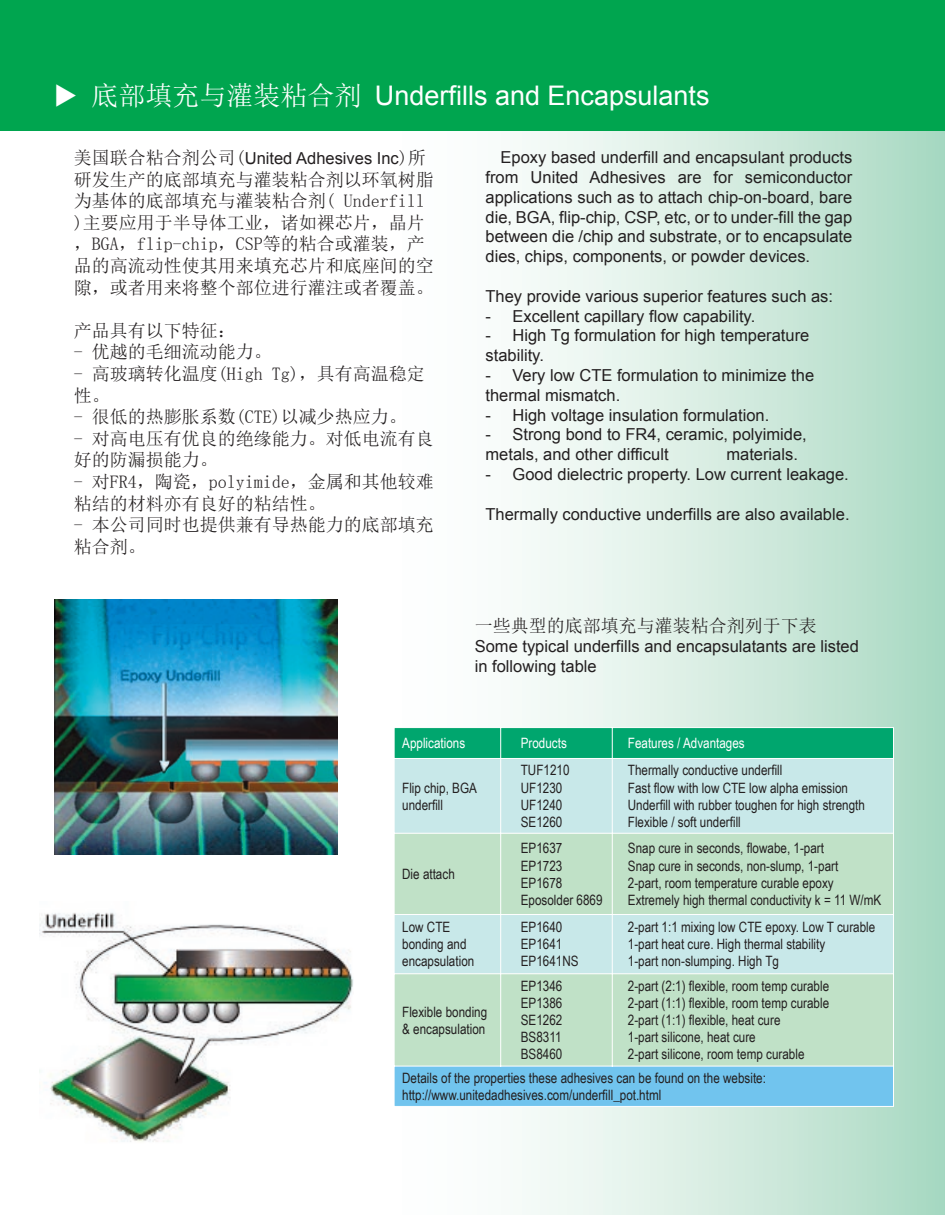
<style>
.page{position:relative;width:945px;height:1215px;background:#fff}
.page>*{position:absolute;margin:0;border:0;box-sizing:border-box;transform-origin:0 0}
.t1{font:27px "Arial";color:#fff}
.t2{font:18px/21.6px "Sim Sun";color:#231f20}
.t3{font:16.5px/19.8px "Arial";color:#231f20}
.t4{font:14.25px/17.1px "Arial Narrow";color:#231f20}
.t5{font:14.25px "Arial Narrow";color:#fff}
.s1{font-family:"Sim Sun"}
.s2{font-family:"Sim Sun";font-size:18px}
</style>
<div class="page">
<div style="left:370px;top:131px;width:575px;height:1084px;background:linear-gradient(to right,#fff,#afdbc6)"></div>
<div style="left:0;top:0;width:945px;height:131px;background:#00a54f"></div>
<img style="left:54px;top:600px;width:283px;height:255px">
<img style="left:39px;top:912px;width:315px;height:230px">
<div style="left:395px;top:759px;width:498px;height:74px;background:#c8e8e9"></div>
<svg style="left:395px;top:834px;width:498px;height:232px;background:#c2e2cf"></svg>
<div style="left:394px;top:1066px;width:500px;height:40px;background:#71c4ee"></div>
<hr style="left:394px;top:759px;width:1px;height:74px;background:#fff">
<hr style="left:500px;top:759px;width:1px;height:74px;background:#fff">
<svg style="left:394px;top:727px;width:500px;height:32px;background:#11ac77"></svg>
<hr style="left:612px;top:759px;width:1px;height:74px;background:#fff">
<hr style="left:893px;top:759px;width:1px;height:74px;background:#fff">
<hr style="left:394px;top:833px;width:107px;height:1px;background:#fff">
<hr style="left:394px;top:834px;width:1px;height:80px;background:#fff">
<hr style="left:501px;top:833px;width:112px;height:1px;background:#fff">
<hr style="left:500px;top:834px;width:1px;height:80px;background:#fff">
<hr style="left:613px;top:833px;width:281px;height:1px;background:#fff">
<hr style="left:612px;top:834px;width:1px;height:80px;background:#fff">
<hr style="left:893px;top:834px;width:1px;height:80px;background:#fff">
<hr style="left:394px;top:914px;width:107px;height:1px;background:#fff">
<hr style="left:394px;top:915px;width:1px;height:58px;background:#fff">
<hr style="left:501px;top:914px;width:112px;height:1px;background:#fff">
<hr style="left:500px;top:915px;width:1px;height:58px;background:#fff">
<hr style="left:613px;top:914px;width:281px;height:1px;background:#fff">
<hr style="left:612px;top:915px;width:1px;height:58px;background:#fff">
<hr style="left:893px;top:915px;width:1px;height:58px;background:#fff">
<hr style="left:394px;top:973px;width:107px;height:1px;background:#fff">
<hr style="left:394px;top:974px;width:1px;height:92px;background:#fff">
<hr style="left:501px;top:973px;width:112px;height:1px;background:#fff">
<hr style="left:500px;top:974px;width:1px;height:92px;background:#fff">
<hr style="left:613px;top:973px;width:281px;height:1px;background:#fff">
<hr style="left:612px;top:974px;width:1px;height:92px;background:#fff">
<hr style="left:893px;top:974px;width:1px;height:92px;background:#fff">
<hr style="left:394px;top:1066px;width:106px;height:1px;background:#fff">
<hr style="left:394px;top:1066px;width:1px;height:40px;background:#fff">
<hr style="left:501px;top:1066px;width:111px;height:1px;background:#fff">
<hr style="left:613px;top:1066px;width:281px;height:1px;background:#fff">
<hr style="left:893px;top:1066px;width:1px;height:40px;background:#fff">
<hr style="left:394px;top:1106px;width:107px;height:1px;background:#fff">
<hr style="left:501px;top:1106px;width:111px;height:1px;background:#fff">
<hr style="left:612px;top:1106px;width:282px;height:1px;background:#fff">
<h1 class="t1" style="left:54px;top:78px;width:657px">◆ <span class="s1">底部填充与灌装粘合剂</span> Underfills and Encapsulants</h1>
<p class="t3" style="left:74px;top:149px;width:354px"><span class="s2">美国联合粘合剂公司(</span>United Adhesives Inc<span class="s2">)所</span></p>
<p class="t2" style="left:74px;top:168px;width:362px">研发生产的底部填充与灌装粘合剂以环氧树脂为基体的底部填充与灌装粘合剂( Underfill )主要应用于半导体工业，诸如裸芯片，晶片，BGA，flip-chip，CSP等的粘合或灌装，产品的高流动性使其用来填充芯片和底座间的空隙，或者用来将整个部位进行灌注或者覆盖。</p>
<p class="t2" style="left:74px;top:320px;width:163px">产品具有以下特征：</p>
<p class="t2" style="left:74px;top:341px;width:199px">- 优越的毛细流动能力。</p>
<p class="t2" style="left:74px;top:363px;width:353px">- 高玻璃转化温度(High Tg)，具有高温稳定性。</p>
<p class="t2" style="left:74px;top:406px;width:335px">- 很低的热膨胀系数(CTE)以减少热应力。</p>
<p class="t2" style="left:74px;top:428px;width:362px">- 对高电压有优良的绝缘能力。对低电流有良好的防漏损能力。</p>
<p class="t2" style="left:74px;top:471px;width:362px">- 对FR4，陶瓷，polyimide，金属和其他较难粘结的材料亦有良好的粘结性。</p>
<p class="t2" style="left:74px;top:514px;width:362px">- 本公司同时也提供兼有导热能力的底部填充粘合剂。</p>
<p class="t3" style="left:486px;top:148px;width:368px;text-align:justify;text-indent:15px">Epoxy based underfill and encapsulant products from United Adhesives are for semiconductor applications such as to attach chip-on-board, bare die, BGA, flip-chip, CSP, etc, or to under-fill the gap between die /chip and substrate, or to encapsulate dies, chips, components, or powder devices.</p>
<p class="t3" style="left:486px;top:286px;width:349px">They provide various superior features such as:</p>
<p class="t3" style="left:486px;top:306px;width:271px">- Excellent capillary flow capability.</p>
<p class="t3" style="left:486px;top:326px;width:325px">- High Tg formulation for high temperature stability.</p>
<p class="t3" style="left:486px;top:365px;width:330px">- Very low CTE formulation to minimize the thermal mismatch.</p>
<p class="t3" style="left:486px;top:405px;width:285px">- High voltage insulation formulation.</p>
<p class="t3" style="left:486px;top:425px;width:323px">- Strong bond to FR4, ceramic, polyimide, metals, and other difficult</p>
<p class="t3" style="left:726px;top:445px;width:73px">materials.</p>
<p class="t3" style="left:486px;top:464px;width:365px">- Good dielectric property. Low current leakage.</p>
<p class="t3" style="left:486px;top:504px;width:366px">Thermally conductive underfills are also available.</p>
<p class="t2" style="left:475px;top:615px;width:343px">一些典型的底部填充与灌装粘合剂列于下表</p>
<p class="t3" style="left:475px;top:636px;width:386px">Some typical underfills and encapsulatants are listed in following table</p>
<p class="t5" style="left:402px;top:733px;width:64px">Applications</p>
<p class="t5" style="left:521px;top:733px;width:48px">Products</p>
<p class="t5" style="left:628px;top:733px;width:118px">Features / Advantages</p>
<p class="t4" style="left:402px;top:778px;width:76px">Flip chip, BGA underfill</p>
<p class="t4" style="left:521px;top:761px;width:50px">TUF1210<br>UF1230<br>UF1240<br>SE1260</p>
<p class="t4" style="left:628px;top:761px;width:239px">Thermally conductive underfill<br>Fast flow with low CTE low alpha emission Underfill with rubber toughen for high strength Flexible / soft underfill</p>
<p class="t4" style="left:402px;top:865px;width:54px">Die attach</p>
<p class="t4" style="left:521px;top:839px;width:83px">EP1637<br>EP1723<br>EP1678<br>Eposolder 6869</p>
<p class="t4" style="left:628px;top:839px;width:255px">Snap cure in seconds, flowabe, 1-part<br>Snap cure in seconds, non-slump, 1-part<br>2-part, room temperature curable epoxy Extremely high thermal conductivity k = 11 W/mK</p>
<p class="t4" style="left:402px;top:918px;width:74px">Low CTE bonding and encapsulation</p>
<p class="t4" style="left:521px;top:918px;width:59px">EP1640<br>EP1641<br>EP1641NS</p>
<p class="t4" style="left:628px;top:918px;width:249px">2-part 1:1 mixing low CTE epoxy. Low T curable<br>1-part heat cure. High thermal stability<br>1-part non-slumping. High Tg</p>
<p class="t4" style="left:402px;top:1002px;width:87px">Flexible bonding &amp; encapsulation</p>
<p class="t4" style="left:521px;top:977px;width:43px;text-align:justify">EP1346<br>EP1386<br>SE1262<br>BS8311<br>BS8460</p>
<p class="t4" style="left:628px;top:977px;width:203px">2-part (2:1) flexible, room temp curable 2-part (1:1) flexible, room temp curable 2-part (1:1) flexible, heat cure<br>1-part silicone, heat cure<br>2-part silicone, room temp curable</p>
<p class="t4" style="left:402px;top:1069px;width:365px">Details of the properties these adhesives can be found on the website: http://www.unitedadhesives.com/underfill_pot.html</p>
</div>
